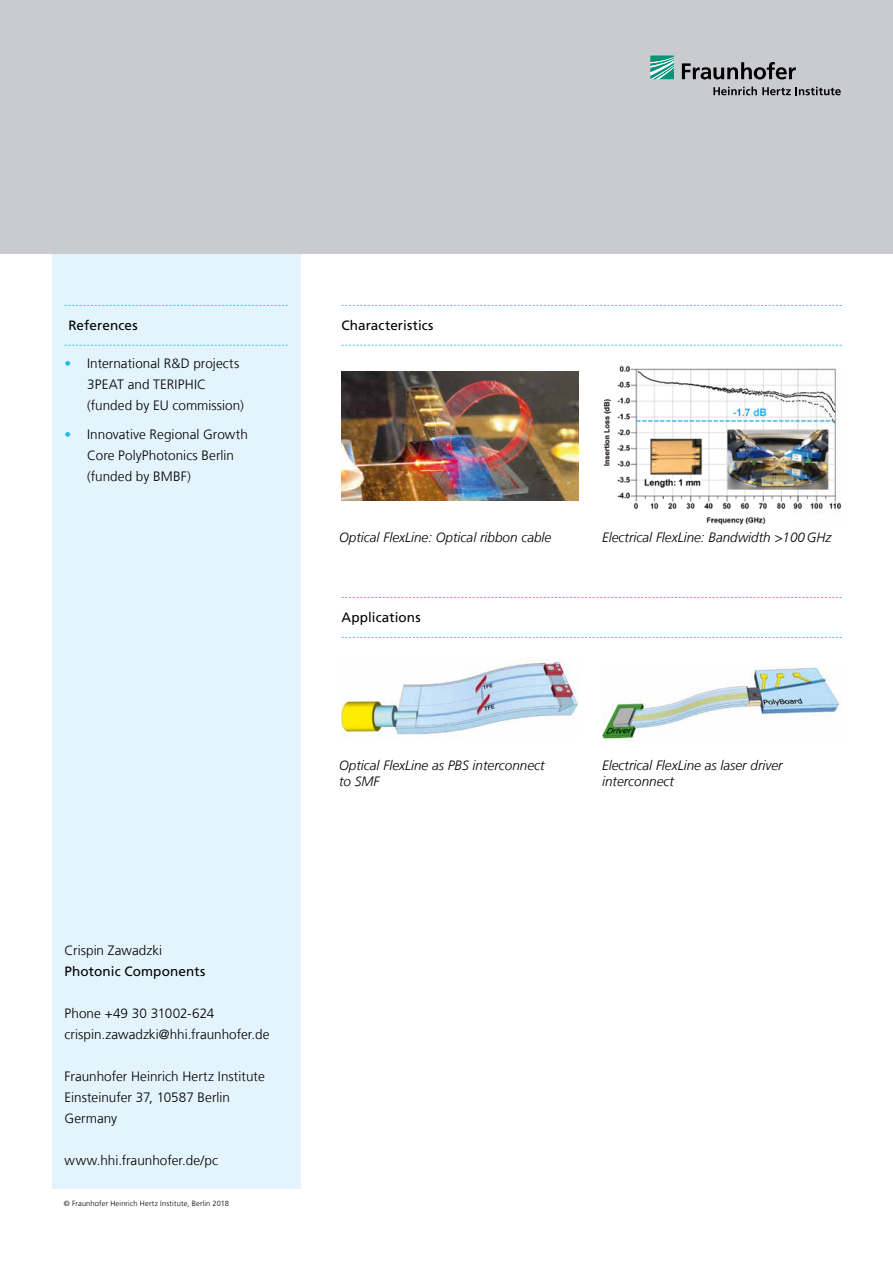
<style>
.page{position:relative;width:893px;height:1263px;background:#fff}
.page>*{position:absolute;margin:0;border:0;box-sizing:border-box;transform-origin:0 0}
.t1{font:300 13.5px/21px "Frutiger LT Com";color:#000}
.t2{font:italic 300 13.5px/16.5px "Frutiger LT Com";color:#000}
.t3{font:13.5px "Frutiger LT Com";letter-spacing:.01em;color:#000}
.t4{font:300 13.5px "Frutiger LT Com";color:#1bbae0}
.t5{font:300 7.5px "Frutiger LT Com";letter-spacing:.02em;color:#000}
</style>
<div class="page">
<div style="left:52px;top:0;width:249px;height:1188px;background:#e4f4fc"></div>
<div style="left:0;top:0;width:893px;height:254px;background:#c9cbce"></div>
<img style="left:603px;top:365px;width:239px;height:160px">
<img style="left:341px;top:661px;width:237px;height:75px">
<img style="left:602px;top:666px;width:240px;height:76px">
<svg style="left:341px;top:305px;width:501px;height:1px"></svg>
<svg style="left:341px;top:345px;width:501px;height:1px"></svg>
<svg style="left:341px;top:597px;width:501px;height:1px"></svg>
<svg style="left:341px;top:637px;width:501px;height:1px"></svg>
<svg style="left:650px;top:56px;width:24px;height:23px"></svg>
<svg style="left:682px;top:62px;width:114px;height:17px"></svg>
<svg style="left:713px;top:87px;width:128px;height:8px"></svg>
<img style="left:341px;top:371px;width:237px;height:129px">
<svg style="left:65px;top:305px;width:223px;height:1px"></svg>
<svg style="left:65px;top:345px;width:223px;height:1px"></svg>
<p class="t3" style="left:68px;top:317px;width:71px">References</p>
<p class="t1" style="left:87px;top:353px;width:154px">International &amp;R D projects</p>
<p class="t4" style="left:65px;top:355px;width:8px">•</p>
<p class="t4" style="left:65px;top:427px;width:8px">•</p>
<p class="t1" style="left:87px;top:374px;width:158px">3PEAT and TERIPHIC (funded by EU commission(</p>
<p class="t1" style="left:87px;top:424px;width:162px">Innovative Regional Growth</p>
<p class="t1" style="left:87px;top:445px;width:148px">Core PolyPhotonics Berlin (funded by BMBF(</p>
<p class="t1" style="left:65px;top:940px;width:99px">Crispin Zawadzki</p>
<p class="t3" style="left:65px;top:963px;width:142px">Photonic Components</p>
<p class="t1" style="left:65px;top:1003px;width:206px">Phone +49 30 31002-624 crispin.zawadzki@hhi.fraunhofer.de</p>
<p class="t1" style="left:65px;top:1066px;width:202px">Fraunhofer Heinrich Hertz Institute<br>Einsteinufer 37, 10587 Berlin<br>Germany</p>
<p class="t1" style="left:65px;top:1150px;width:155px">www.hhi.fraunhofer.de/pc</p>
<p class="t5" style="left:64px;top:1199px;width:167px">© Fraunhofer Heinrich Hertz Institute, Berlin 2018</p>
<p class="t3" style="left:341px;top:317px;width:93px">Characteristics</p>
<p class="t2" style="left:339px;top:529px;width:214px">Optical FlexLine: Optical ribbon cable</p>
<p class="t3" style="left:341px;top:609px;width:81px">Applications</p>
<p class="t2" style="left:602px;top:529px;width:231px">Electrical FlexLine: Bandwidth &gt;100GHz</p>
<p class="t2" style="left:339px;top:757px;width:207px">Optical FlexLine as PBS interconnect to SMF</p>
<p class="t2" style="left:602px;top:757px;width:182px">Electrical FlexLine as laser driver interconnect</p>
</div>
